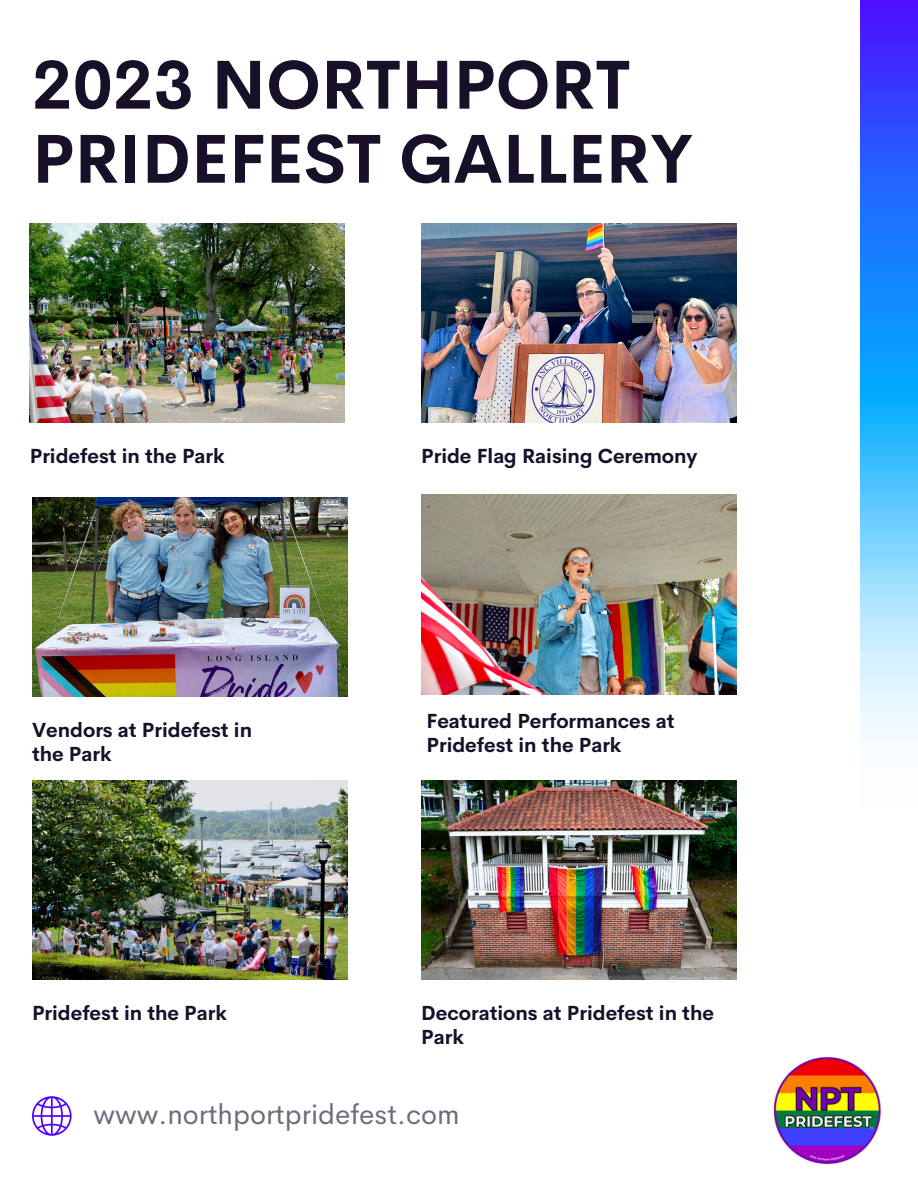
<style>
.page{position:relative;width:918px;height:1188px;background:#fff}
.page>*{position:absolute;margin:0;border:0;box-sizing:border-box;transform-origin:0 0}
.t1{font:700 67.8px/74.1px "Cerebri Sans";color:#180f29}
.t2{font:27.75px "Cerebri Sans";color:#6f6a7b}
.t3{font:700 19.95px/23.7px "Cerebri Sans";color:#180f29}
</style>
<div class="page">
<img style="left:421px;top:223px;width:315px;height:200px">
<img style="left:421px;top:495px;width:315px;height:199px">
<img style="left:30px;top:223px;width:315px;height:200px">
<img style="left:32px;top:497px;width:315px;height:199px">
<svg style="left:860px;top:0;width:58px;height:739px"></svg>
<img style="left:32px;top:780px;width:315px;height:199px">
<img style="left:421px;top:780px;width:315px;height:199px">
<img style="left:773px;top:1056px;width:109px;height:109px">
<svg style="left:32px;top:1096px;width:40px;height:40px"></svg>
<h1 class="t1" style="left:32px;top:48px;width:662px">2023 NORTHPORT<br>PRIDEFEST GALLERY</h1>
<p class="t3" style="left:30px;top:444px;width:196px">Pridefest in the Park</p>
<p class="t3" style="left:32px;top:718px;width:222px">Vendors at Pridefest in the Park</p>
<p class="t3" style="left:421px;top:444px;width:278px">Pride Flag Raising Ceremony</p>
<p class="t3" style="left:427px;top:709px;width:250px">Featured Performances at<br>Pridefest in the Park</p>
<p class="t3" style="left:32px;top:1001px;width:196px">Pridefest in the Park</p>
<p class="t3" style="left:421px;top:1001px;width:294px">Decorations at Pridefest in the<br>Park</p>
<h2 class="t2" style="left:93px;top:1097px;width:368px">www.northportpridefest.com</h2>
</div>
